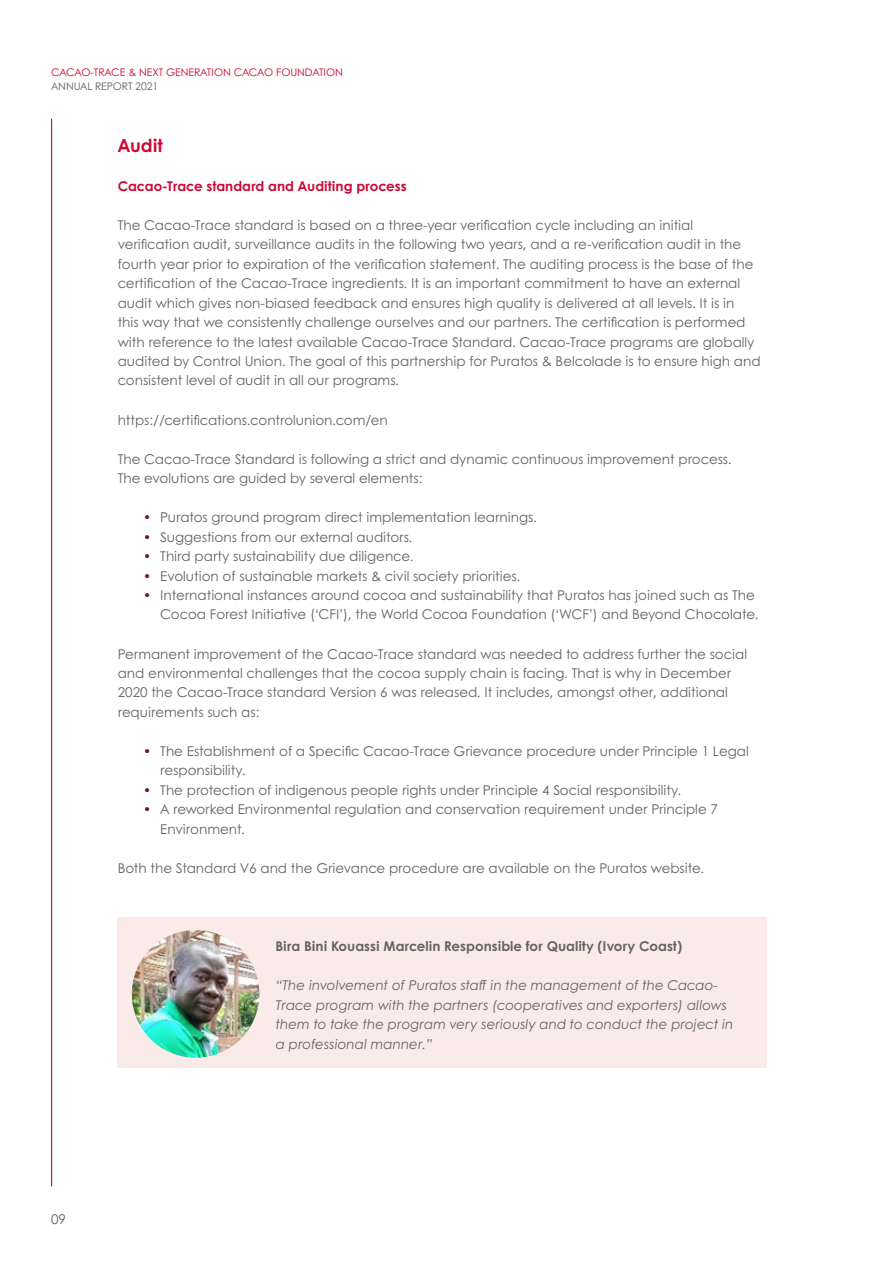
<style>
.page{position:relative;width:893px;height:1263px;background:#fff}
.page>*{position:absolute;margin:0;border:0;box-sizing:border-box;transform-origin:0 0}
.t1{font:700 18px "Century Gothic";color:#cc0935}
.t2{font:13.5px/19.5px "Century Gothic";color:#646363}
.t3{font:italic 13.5px/19.5px "Century Gothic";color:#646363}
.t4{font:700 13.5px "Century Gothic";color:#646363}
.t5{font:700 13.5px "Century Gothic";color:#cc0935}
.t6{font:10.5px "Century Gothic";color:#cc0935}
.t7{font:10.5px "Century Gothic";color:#646363}
.s1{color:#6a1a24}
</style>
<div class="page">
<div style="left:118px;top:917px;width:649px;height:151px;background:#fbebe8"></div>
<img style="left:132px;top:930px;width:127px;height:128px;border-radius:64px">
<hr style="left:51px;top:119px;width:1px;height:1067px;background:#cc0935">
<p class="t6" style="left:51px;top:66px;width:293px">CACAO-TRACE &amp; NEXT GENERATION CACAO FOUNDATION</p>
<p class="t7" style="left:51px;top:79px;width:109px">ANNUAL REPORT 2021</p>
<h1 class="t1" style="left:118px;top:133px;width:47px">Audit</h1>
<p class="t5" style="left:118px;top:177px;width:290px">Cacao-Trace standard and Auditing process</p>
<p class="t2" style="left:118px;top:215px;width:644px">The Cacao-Trace standard is based on a three-year verification cycle including an initial verification audit, surveillance audits in the following two years, and a re-verification audit in the fourth year prior to expiration of the verification statement. The auditing process is the base of the certification of the Cacao-Trace ingredients. It is an important commitment to have an external audit which gives non-biased feedback and ensures high quality is delivered at all levels. It is in<br>this way that we consistently challenge ourselves and our partners. The certification is performed with reference to the latest available Cacao-Trace Standard. Cacao-Trace programs are globally audited by Control Union. The goal of this partnership for Puratos &amp; Belcolade is to ensure high and consistent level of audit in all our programs.</p>
<p class="t2" style="left:118px;top:410px;width:272px">https://certifications.controlunion.com/en</p>
<p class="t2" style="left:118px;top:449px;width:615px">The Cacao-Trace Standard is following a strict and dynamic continuous improvement process.<br>The evolutions are guided by several elements:</p>
<p class="t2" style="left:143px;top:507px;width:395px"><span class="s1">•</span> Puratos ground program direct implementation learnings.</p>
<p class="t2" style="left:143px;top:527px;width:271px"><span class="s1">•</span> Suggestions from our external auditors.</p>
<p class="t2" style="left:143px;top:546px;width:272px"><span class="s1">•</span> Third party sustainability due diligence.</p>
<p class="t2" style="left:143px;top:566px;width:378px"><span class="s1">•</span> Evolution of sustainable markets &amp; civil society priorities.</p>
<p class="t2" style="left:143px;top:585px;width:617px;text-align:right"><span class="s1">•</span> International instances around cocoa and sustainability that Puratos has joined such as The<br>Cocoa Forest Initiative (‘CFI’), the World Cocoa Foundation (‘WCF’) and Beyond Chocolate.</p>
<p class="t2" style="left:118px;top:643px;width:631px">Permanent improvement of the Cacao-Trace standard was needed to address further the social and environmental challenges that the cocoa supply chain is facing. That is why in December 2020 the Cacao-Trace standard Version 6 was released. It includes, amongst other, additional requirements such as:</p>
<p class="t2" style="left:160px;top:741px;width:590px;text-indent:-17px"><span class="s1">•</span> The Establishment of a Specific Cacao-Trace Grievance procedure under Principle 1 Legal responsibility.</p>
<p class="t2" style="left:143px;top:780px;width:539px"><span class="s1">•</span> The protection of indigenous people rights under Principle 4 Social responsibility.</p>
<p class="t2" style="left:160px;top:799px;width:559px;text-indent:-17px"><span class="s1">•</span> A reworked Environmental regulation and conservation requirement under Principle 7<br>Environment.</p>
<p class="t2" style="left:118px;top:858px;width:588px">Both the Standard V6 and the Grievance procedure are available on the Puratos website.</p>
<p class="t2" style="left:51px;top:1209px;width:16px">09</p>
<p class="t4" style="left:275px;top:937px;width:408px">Bira Bini Kouassi Marcelin Responsible for Quality (Ivory Coast)</p>
<p class="t3" style="left:275px;top:975px;width:459px">“The involvement of Puratos staff in the management of the Cacao-Trace program with the partners (cooperatives and exporters) allows them to take the program very seriously and to conduct the project in a professional manner.”</p>
</div>
